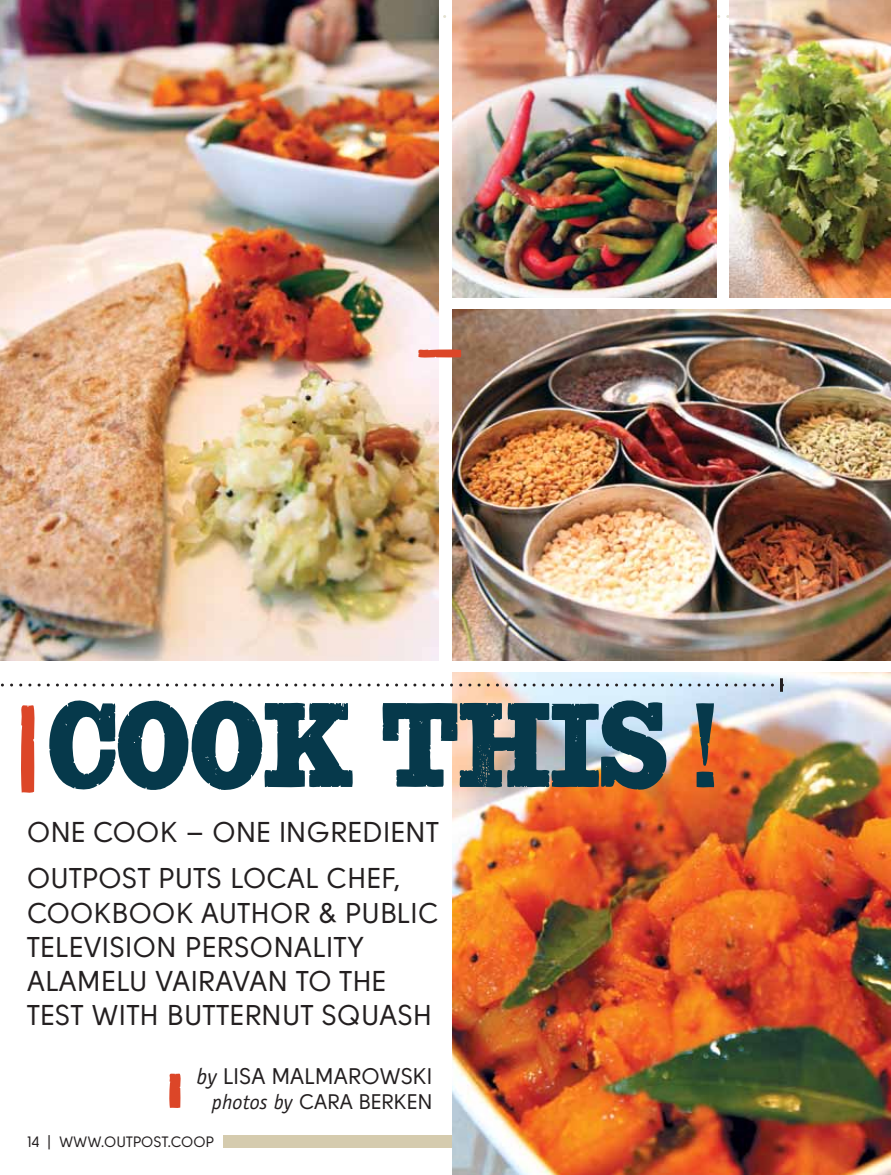
<style>
.page{position:relative;width:891px;height:1175px;background:#fff}
.page>*{position:absolute;margin:0;border:0;box-sizing:border-box;transform-origin:0 0}
.t1{font:131.25px "Bootstrap Alternate";color:#06394b;scale:.8 1}
.t2{font:28.5px/34.2px "Solomon";letter-spacing:.01em;color:#231f20}
.t3{font:22.5px "Solomon";color:#231f20}
.t4{font:21px "Solomon";color:#231f20}
.t5{font:15px "Solomon";color:#231f20}
.s1{font-family:"Officina Sans Std";font-style:italic}
</style>
<div class="page">
<div style="left:223px;top:1135px;width:668px;height:13px;background:#d5cbae"></div>
<svg style="left:443px;top:15px;width:286px;height:3px"></svg>
<img style="left:452px;top:672px;width:439px;height:502px">
<img style="left:452px;top:0;width:265px;height:297px">
<img style="left:452px;top:309px;width:439px;height:351px">
<svg style="left:1px;top:683px;width:771px;height:3px"></svg>
<hr style="left:780px;top:678px;width:3px;height:14px;background:#231f20">
<svg style="left:21px;top:705px;width:14px;height:88px"></svg>
<svg style="left:169px;top:1073px;width:12px;height:35px"></svg>
<img style="left:729px;top:0;width:162px;height:297px">
<img style="left:0;top:0;width:439px;height:660px">
<svg style="left:418px;top:349px;width:44px;height:9px"></svg>
<h1 class="t1" style="left:48px;top:675px;width:835px">COOK THIS !</h1>
<p class="t2" style="left:27px;top:809px;width:413px;line-height:46.2px">ONE COOK – ONE INGREDIENT<br>OUTPOST PUTS LOCAL CHEF,</p>
<p class="t2" style="left:27px;top:896px;width:413px">COOKBOOK AUTHOR &amp; PUBLIC<br>TELEVISION PERSONALITY<br>ALAMELU VAIRAVAN TO THE<br>TEST WITH BUTTERNUT SQUASH</p>
<p class="t3" style="left:197px;top:1064px;width:238px"><span class="s1">by</span> LISA MALMAROWSKI</p>
<p class="t4" style="left:212px;top:1090px;width:222px"><span class="s1">photos by</span> CARA BERKEN</p>
<p class="t5" style="left:27px;top:1134px;width:189px">14 | WWW.OUTPOST.COOP</p>
</div>
